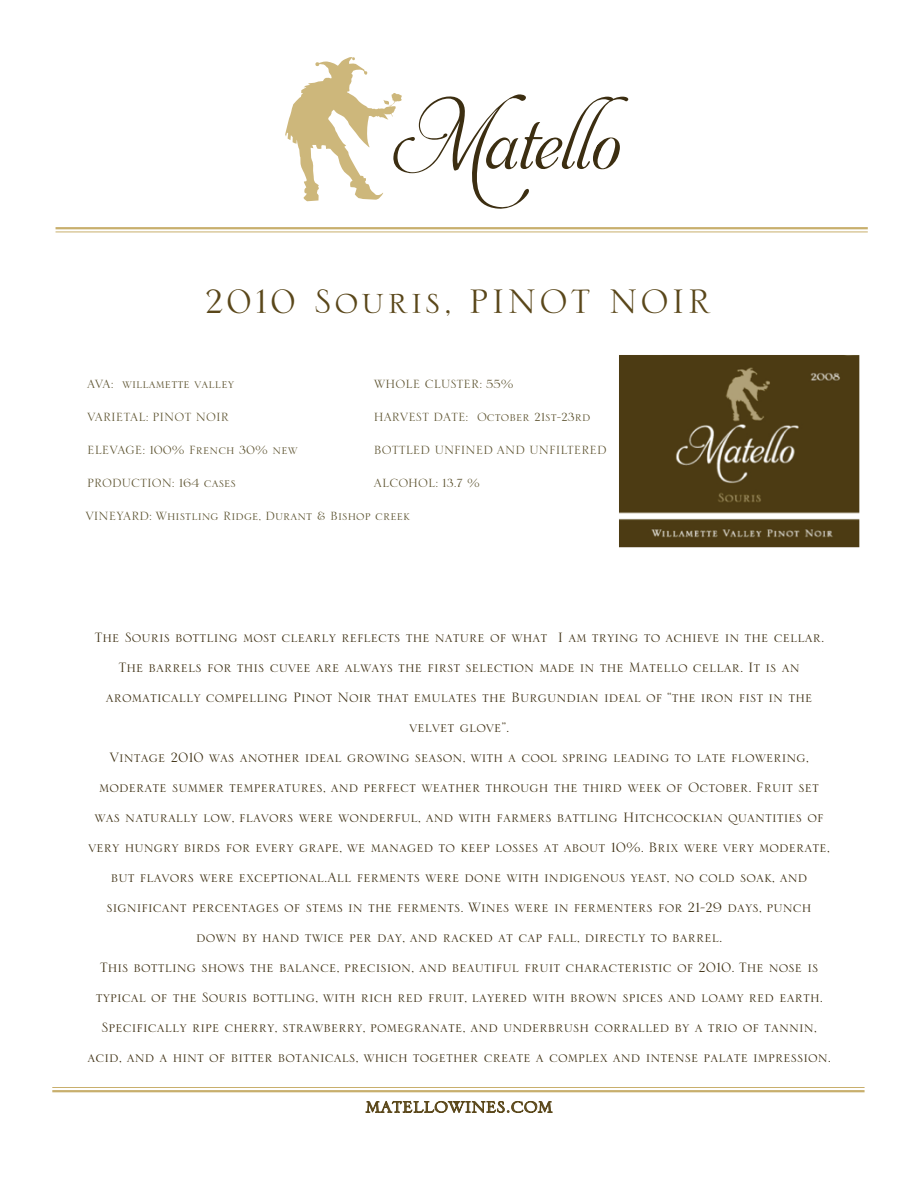
<style>
.page{position:relative;width:918px;height:1188px;background:#fff}
.page>*{position:absolute;margin:0;border:0;box-sizing:border-box;transform-origin:0 0}
.t1{font:45px "Serlio LT Std";letter-spacing:.06em;color:#5a471a}
.t2{font:25.35px "Serlio LT Std";color:#5a471a}
.t3{font:18px/30px "Serlio LT Std";color:#3c2e11;text-align:center}
.t4{font:15.75px/33px "Serlio LT Std";color:#5a502c}
.t5{font:15.75px "Serlio LT Std";color:#584f2b}
</style>
<div class="page">
<svg style="left:285px;top:57px;width:343px;height:152px"></svg>
<svg style="left:366px;top:1092px;width:186px;height:21px"></svg>
<hr style="left:56px;top:227px;width:812px;height:2px;background:#c8af6d">
<hr style="left:56px;top:232px;width:812px;height:1px;background:#c8af6d">
<hr style="left:52px;top:1090px;width:813px;height:2px;background:#c8af6d">
<hr style="left:52px;top:1087px;width:813px;height:1px;background:#c8af6d">
<img style="left:619px;top:355px;width:241px;height:193px">
<h1 class="t1" style="left:205px;top:279px;width:507px">2010 Souris, PINOT NOIR</h1>
<p class="t4" style="left:87px;top:368px;width:212px">AVA: willamette valley<br>VARIETAL: PINOT NOIR<br>ELEVAGE: 100% French 30% new<br>PRODUCTION: 164 cases</p>
<p class="t4" style="left:374px;top:368px;width:234px">WHOLE CLUSTER: 55%<br>HARVEST DATE: October 21st-23rd<br>BOTTLED UNFINED AND UNFILTERED<br>ALCOHOL: 13.7 %</p>
<p class="t5" style="left:86px;top:508px;width:326px">VINEYARD: Whistling Ridge, Durant &amp; Bishop creek</p>
<p class="t3" style="left:88px;top:623px;width:745px">The Souris bottling most clearly reflects the nature of what I am trying to achieve in the cellar.<br>The barrels for this cuvee are always the first selection made in the Matello cellar. It is an aromatically compelling Pinot Noir that emulates the Burgundian ideal of “the iron fist in the velvet glove”.<br>Vintage 2010 was another ideal growing season, with a cool spring leading to late flowering, moderate summer temperatures, and perfect weather through the third week of October. Fruit set was naturally low, flavors were wonderful, and with farmers battling Hitchcockian quantities of very hungry birds for every grape, we managed to keep losses at about 10%. Brix were very moderate, but flavors were exceptional.All ferments were done with indigenous yeast, no cold soak, and significant percentages of stems in the ferments. Wines were in fermenters for 21-29 days, punch down by hand twice per day, and racked at cap fall, directly to barrel.<br>This bottling shows the balance, precision, and beautiful fruit characteristic of 2010. The nose is typical of the Souris bottling, with rich red fruit, layered with brown spices and loamy red earth.<br>Specifically ripe cherry, strawberry, pomegranate, and underbrush corralled by a trio of tannin, acid, and a hint of bitter botanicals, which together create a complex and intense palate impression.</p>
<h2 class="t2" style="left:366px;top:1093px;width:189px">matellowines.com</h2>
</div>
